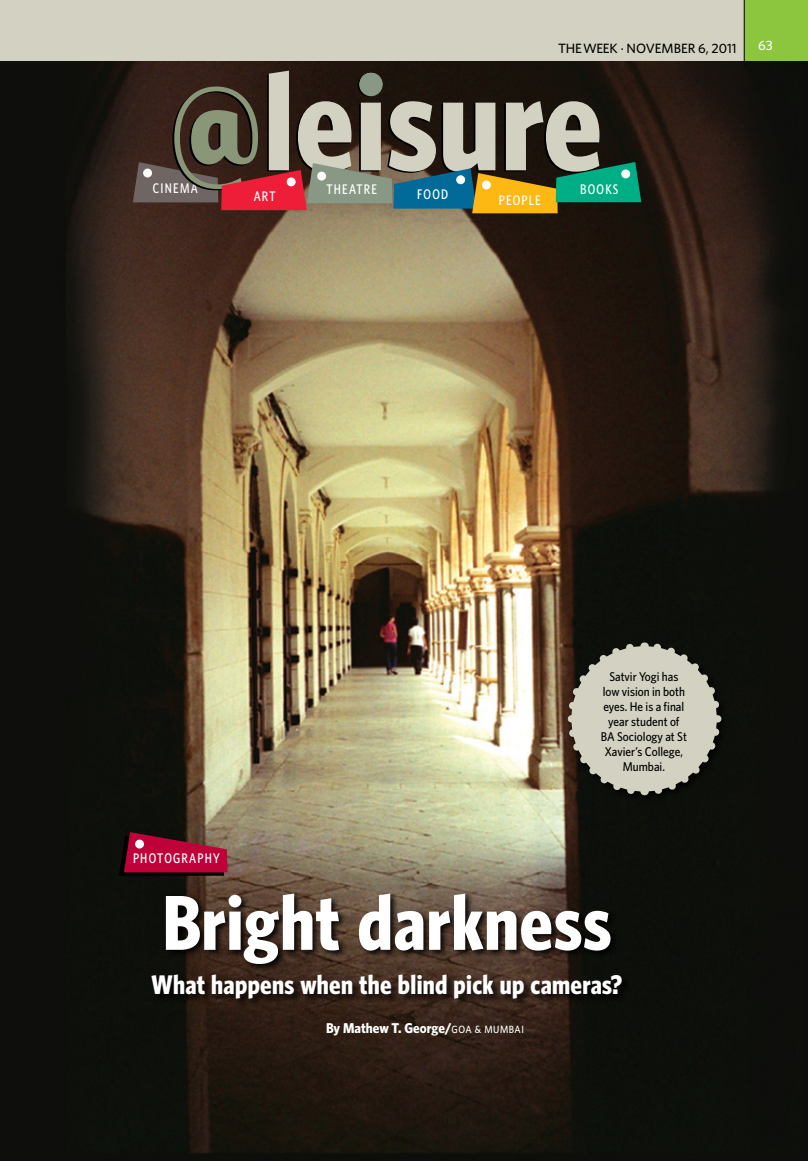
<style>
.page{position:relative;width:808px;height:1161px;background:#fff}
.page>*{position:absolute;margin:0;border:0;box-sizing:border-box;transform-origin:0 0}
.t1{font:700 138px "Whitney Condensed";letter-spacing:.01em;color:#d3d2c2}
.t2{font:700 78px "Whitney Condensed";letter-spacing:.01em;color:#fff}
.t3{font:700 27px "Whitney Condensed";letter-spacing:.01em;color:#fff}
.t4{font:700 14.25px "Whitney Narrow";color:#fff}
.t5{font:500 13.5px "Whitney";color:#000}
.t6{font:500 13.5px "Whitney";color:#fff}
.t7{font:500 12.75px/15px "Whitney Narrow";color:#000;text-align:center}
.t8{font:500 condensed 12.6px "Whitney";letter-spacing:.1em;color:#fff}
.t9{font:500 12.6px "Whitney";color:#fff}
.t10{font:500 10.5px "Whitney Narrow";color:#fff}
.s1{color:#000}
.s2{font-stretch:normal}
.s3{font-weight:500;font-size:10.5px}
</style>
<div class="page">
<div style="left:0;top:0;width:744px;height:62px;background:#d3d2c2"></div>
<div style="left:744px;top:0;width:64px;height:62px;background:#8cc63f"></div>
<hr style="left:744px;top:0;width:1px;height:1161px;background:#000">
<hr style="left:0;top:61px;width:808px;height:1px;background:#000">
<img style="left:0;top:62px;width:808px;height:1099px">
<div style="left:164px;top:891px;width:533px;height:103px;background:#000;opacity:.91"></div>
<div style="left:151px;top:973px;width:509px;height:46px;background:#000;opacity:.75"></div>
<div style="left:359px;top:73px;width:24px;height:23px;background:#889884;border-radius:50%"></div>
<svg style="left:133px;top:162px;width:508px;height:51px"></svg>
<div style="left:621px;top:169px;width:9px;height:9px;background:#fff;border-radius:50%"></div>
<svg style="left:119px;top:832px;width:108px;height:44px"></svg>
<div style="left:135px;top:839px;width:9px;height:9px;background:#fff;border-radius:50%"></div>
<div style="left:565px;top:640px;width:170px;height:170px;background:#0d0f0a"></div>
<svg style="left:564px;top:638px;width:160px;height:161px"></svg>
<p class="t5" style="left:558px;top:40px;width:180px">THEWEEK · NOVEMBER 6, 2011</p>
<p class="t6" style="left:758px;top:37px;width:16px">63</p>
<h1 class="t1" style="left:168px;top:42px;width:436px"><span class="s1">@</span>leisure</h1>
<p class="t8" style="left:254px;top:188px;width:23px">ART</p>
<p class="t8" style="left:153px;top:180px;width:46px">CINEMA</p>
<p class="t8" style="left:580px;top:181px;width:40px">BOOKS</p>
<p class="t8" style="left:326px;top:181px;width:52px">THEATRE</p>
<p class="t8" style="left:417px;top:187px;width:32px">FOOD</p>
<p class="t8" style="left:499px;top:192px;width:43px">PEOPLE</p>
<p class="t8" style="left:133px;top:850px;width:9px">PHOTO</p>
<p class="t8" style="left:158px;top:850px;width:32px"><span class="s2">be</span> G<span class="s2">a</span> RAPH<span class="s2">t</span></p>
<p class="t8" style="left:213px;top:850px;width:8px">Y</p>
<p class="t9" style="left:132px;top:855px;width:26px">Off</p>
<p class="t7" style="left:601px;top:669px;width:88px">Satvir Yogi has low vision in both eyes. He is a final year student of<br>BA Sociology at St<br>Xavier’s College,<br>Mumbai.</p>
<h2 class="t2" style="left:163px;top:877px;width:450px">Bright darkness</h2>
<h3 class="t3" style="left:152px;top:969px;width:472px">What happens when the blind pick up cameras?</h3>
<p class="t4" style="left:326px;top:1019px;width:182px">By Mathew T. George/<span class="s3">Goa &amp; Mumba</span></p>
<p class="t10" style="left:521px;top:1023px;width:4px">i</p>
</div>
